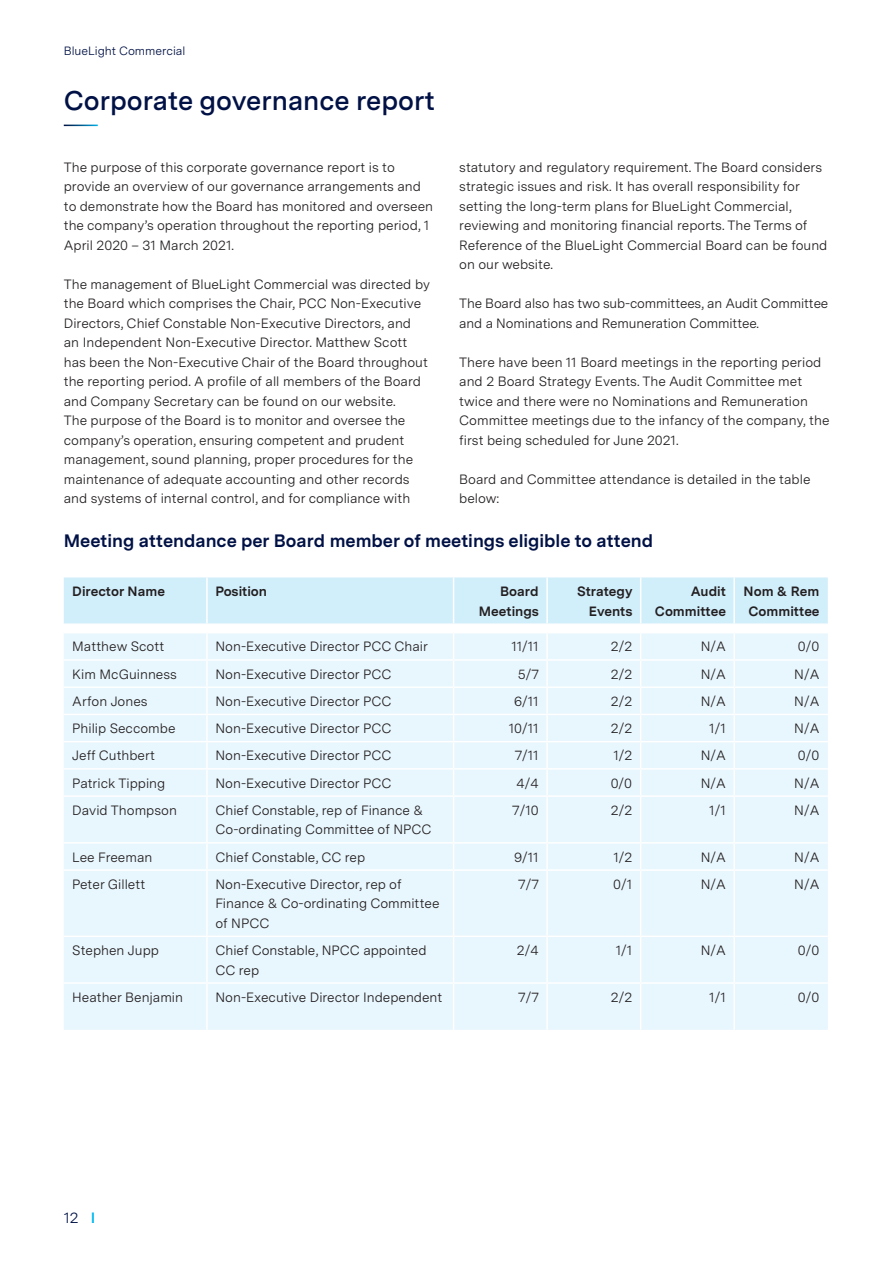
<style>
.page{position:relative;width:893px;height:1263px;background:#fff}
.page>*{position:absolute;margin:0;border:0;box-sizing:border-box;transform-origin:0 0}
.t1{font:600 27px "Messina Sans";color:#001145}
.t2{font:700 18px "Messina Sans";color:#001145}
.t3{font:15px "Messina Sans";color:#001145}
.t4{font:13.5px/19.5px "Messina Sans";color:#231f20}
.t5{font:700 13.5px/19.5px "Messina Sans";color:#231f20;text-align:right}
.t6{font:12px "Messina Sans";color:#001145}
.s1{font-weight:700;color:#00baf1}
</style>
<div class="page">
<div style="left:64px;top:797px;width:764px;height:233px;background:#e8f6fd"></div>
<svg style="left:64px;top:577px;width:764px;height:218px"></svg>
<hr style="left:734px;top:768px;width:94px;height:2px;background:#fff">
<hr style="left:733px;top:770px;width:2px;height:25px;background:#fff">
<hr style="left:206px;top:797px;width:2px;height:45px;background:#fff">
<hr style="left:453px;top:797px;width:1px;height:45px;background:#fff">
<hr style="left:546px;top:797px;width:2px;height:45px;background:#fff">
<hr style="left:640px;top:797px;width:1px;height:45px;background:#fff">
<hr style="left:733px;top:797px;width:2px;height:45px;background:#fff">
<hr style="left:64px;top:842px;width:143px;height:1px;background:#fff">
<hr style="left:207px;top:842px;width:247px;height:1px;background:#fff">
<hr style="left:206px;top:843px;width:2px;height:26px;background:#fff">
<hr style="left:454px;top:842px;width:93px;height:1px;background:#fff">
<svg style="left:453px;top:843px;width:1px;height:26px"></svg>
<hr style="left:547px;top:842px;width:94px;height:1px;background:#fff">
<hr style="left:546px;top:843px;width:2px;height:26px;background:#fff">
<hr style="left:641px;top:842px;width:93px;height:1px;background:#fff">
<svg style="left:640px;top:843px;width:1px;height:26px"></svg>
<hr style="left:734px;top:842px;width:94px;height:1px;background:#fff">
<hr style="left:733px;top:843px;width:2px;height:26px;background:#fff">
<hr style="left:64px;top:869px;width:143px;height:2px;background:#fff">
<hr style="left:207px;top:869px;width:247px;height:2px;background:#fff">
<hr style="left:206px;top:871px;width:2px;height:64px;background:#fff">
<hr style="left:454px;top:869px;width:93px;height:2px;background:#fff">
<hr style="left:453px;top:871px;width:1px;height:64px;background:#fff">
<hr style="left:547px;top:869px;width:94px;height:2px;background:#fff">
<hr style="left:546px;top:871px;width:2px;height:64px;background:#fff">
<hr style="left:641px;top:869px;width:93px;height:2px;background:#fff">
<hr style="left:640px;top:871px;width:1px;height:64px;background:#fff">
<hr style="left:734px;top:869px;width:94px;height:2px;background:#fff">
<hr style="left:733px;top:871px;width:2px;height:64px;background:#fff">
<hr style="left:64px;top:935px;width:143px;height:2px;background:#fff">
<hr style="left:207px;top:935px;width:247px;height:2px;background:#fff">
<hr style="left:206px;top:937px;width:2px;height:45px;background:#fff">
<hr style="left:454px;top:935px;width:93px;height:2px;background:#fff">
<hr style="left:453px;top:937px;width:1px;height:45px;background:#fff">
<hr style="left:547px;top:935px;width:94px;height:2px;background:#fff">
<hr style="left:546px;top:937px;width:2px;height:45px;background:#fff">
<hr style="left:641px;top:935px;width:93px;height:2px;background:#fff">
<hr style="left:640px;top:937px;width:1px;height:45px;background:#fff">
<hr style="left:734px;top:935px;width:94px;height:2px;background:#fff">
<hr style="left:733px;top:937px;width:2px;height:45px;background:#fff">
<hr style="left:64px;top:982px;width:143px;height:2px;background:#fff">
<hr style="left:207px;top:982px;width:247px;height:2px;background:#fff">
<hr style="left:206px;top:984px;width:2px;height:46px;background:#fff">
<hr style="left:454px;top:982px;width:93px;height:2px;background:#fff">
<hr style="left:453px;top:984px;width:1px;height:46px;background:#fff">
<hr style="left:547px;top:982px;width:94px;height:2px;background:#fff">
<hr style="left:546px;top:984px;width:2px;height:46px;background:#fff">
<hr style="left:641px;top:982px;width:93px;height:2px;background:#fff">
<hr style="left:640px;top:984px;width:1px;height:46px;background:#fff">
<hr style="left:734px;top:982px;width:94px;height:2px;background:#fff">
<hr style="left:733px;top:984px;width:2px;height:46px;background:#fff">
<p class="t6" style="left:64px;top:42px;width:123px">BlueLight Commercial</p>
<p class="t1" style="left:64px;top:80px;width:373px">Corporate governance report</p>
<p class="t4" style="left:64px;top:157px;width:371px">The purpose of this corporate governance report is to provide an overview of our governance arrangements and to demonstrate how the Board has monitored and overseen the company’s operation throughout the reporting period, 1<br>April 2020 – 31 March 2021.</p>
<p class="t4" style="left:64px;top:274px;width:368px">The management of BlueLight Commercial was directed by the Board which comprises the Chair, PCC Non-Executive Directors, Chief Constable Non-Executive Directors, and<br>an Independent Non-Executive Director. Matthew Scott has been the Non-Executive Chair of the Board throughout the reporting period. A profile of all members of the Board and Company Secretary can be found on our website.<br>The purpose of the Board is to monitor and oversee the company’s operation, ensuring competent and prudent management, sound planning, proper procedures for the maintenance of adequate accounting and other records and systems of internal control, and for compliance with</p>
<p class="t4" style="left:459px;top:157px;width:370px">statutory and regulatory requirement. The Board considers strategic issues and risk. It has overall responsibility for setting the long-term plans for BlueLight Commercial, reviewing and monitoring financial reports. The Terms of Reference of the BlueLight Commercial Board can be found on our website.</p>
<p class="t4" style="left:459px;top:293px;width:371px">The Board also has two sub-committees, an Audit Committee and a Nominations and Remuneration Committee.</p>
<p class="t4" style="left:459px;top:352px;width:372px">There have been 11 Board meetings in the reporting period and 2 Board Strategy Events. The Audit Committee met twice and there were no Nominations and Remuneration Committee meetings due to the infancy of the company, the first being scheduled for June 2021.</p>
<p class="t4" style="left:459px;top:469px;width:353px">Board and Committee attendance is detailed in the table below:</p>
<p class="t2" style="left:64px;top:527px;width:591px">Meeting attendance per Board member of meetings eligible to attend</p>
<p class="t5" style="left:72px;top:581px;width:94px">Director Name</p>
<p class="t5" style="left:215px;top:581px;width:53px">Position</p>
<p class="t5" style="left:479px;top:581px;width:61px">Board<br>Meetings</p>
<p class="t5" style="left:577px;top:581px;width:57px">Strategy<br>Events</p>
<p class="t5" style="left:655px;top:581px;width:73px">Audit<br>Committee</p>
<p class="t5" style="left:744px;top:581px;width:77px;text-align:center">Nom &amp; Rem<br>Committee</p>
<p class="t4" style="left:72px;top:637px;width:94px">Matthew Scott</p>
<p class="t4" style="left:215px;top:637px;width:214px">Non-Executive Director PCC Chair</p>
<p class="t4" style="left:511px;top:637px;width:29px">11/11</p>
<p class="t4" style="left:611px;top:637px;width:23px">2/2</p>
<p class="t4" style="left:701px;top:637px;width:27px">N/A</p>
<p class="t4" style="left:798px;top:637px;width:23px">0/0</p>
<p class="t4" style="left:72px;top:664px;width:106px">Kim McGuinness</p>
<p class="t4" style="left:215px;top:664px;width:178px">Non-Executive Director PCC</p>
<p class="t4" style="left:518px;top:664px;width:23px">5/7</p>
<p class="t4" style="left:611px;top:664px;width:23px">2/2</p>
<p class="t4" style="left:701px;top:664px;width:27px">N/A</p>
<p class="t4" style="left:794px;top:664px;width:27px">N/A</p>
<p class="t4" style="left:72px;top:691px;width:77px">Arfon Jones</p>
<p class="t4" style="left:215px;top:691px;width:178px">Non-Executive Director PCC</p>
<p class="t4" style="left:514px;top:691px;width:26px">6/11</p>
<p class="t4" style="left:611px;top:691px;width:23px">2/2</p>
<p class="t4" style="left:701px;top:691px;width:27px">N/A</p>
<p class="t4" style="left:794px;top:691px;width:27px">N/A</p>
<p class="t4" style="left:72px;top:718px;width:105px">Philip Seccombe</p>
<p class="t4" style="left:215px;top:718px;width:178px">Non-Executive Director PCC</p>
<p class="t4" style="left:509px;top:718px;width:31px">10/11</p>
<p class="t4" style="left:611px;top:718px;width:23px">2/2</p>
<p class="t4" style="left:709px;top:718px;width:18px">1/1</p>
<p class="t4" style="left:794px;top:718px;width:27px">N/A</p>
<p class="t4" style="left:72px;top:745px;width:84px">Jeff Cuthbert</p>
<p class="t4" style="left:215px;top:745px;width:178px">Non-Executive Director PCC</p>
<p class="t4" style="left:515px;top:745px;width:25px">7/11</p>
<p class="t4" style="left:613px;top:745px;width:20px">1/2</p>
<p class="t4" style="left:701px;top:745px;width:27px">N/A</p>
<p class="t4" style="left:798px;top:745px;width:23px">0/0</p>
<p class="t4" style="left:72px;top:773px;width:94px">Patrick Tipping</p>
<p class="t4" style="left:215px;top:773px;width:178px">Non-Executive Director PCC</p>
<p class="t4" style="left:517px;top:773px;width:24px">4/4</p>
<p class="t4" style="left:611px;top:773px;width:23px">0/0</p>
<p class="t4" style="left:701px;top:773px;width:27px">N/A</p>
<p class="t4" style="left:794px;top:773px;width:27px">N/A</p>
<p class="t4" style="left:72px;top:800px;width:106px">David Thompson</p>
<p class="t4" style="left:215px;top:800px;width:218px">Chief Constable, rep of Finance &amp;<br>Co-ordinating Committee of NPCC</p>
<p class="t4" style="left:512px;top:800px;width:28px">7/10</p>
<p class="t4" style="left:611px;top:800px;width:23px">2/2</p>
<p class="t4" style="left:709px;top:800px;width:18px">1/1</p>
<p class="t4" style="left:794px;top:800px;width:27px">N/A</p>
<p class="t4" style="left:72px;top:847px;width:82px">Lee Freeman</p>
<p class="t4" style="left:215px;top:847px;width:151px">Chief Constable, CC rep</p>
<p class="t4" style="left:514px;top:847px;width:26px">9/11</p>
<p class="t4" style="left:613px;top:847px;width:20px">1/2</p>
<p class="t4" style="left:701px;top:847px;width:27px">N/A</p>
<p class="t4" style="left:794px;top:847px;width:27px">N/A</p>
<p class="t4" style="left:72px;top:874px;width:75px">Peter Gillett</p>
<p class="t4" style="left:215px;top:874px;width:226px">Non-Executive Director, rep of<br>Finance &amp; Co-ordinating Committee of NPCC</p>
<p class="t4" style="left:518px;top:874px;width:22px">7/7</p>
<p class="t4" style="left:613px;top:874px;width:20px">0/1</p>
<p class="t4" style="left:701px;top:874px;width:27px">N/A</p>
<p class="t4" style="left:794px;top:874px;width:27px">N/A</p>
<p class="t4" style="left:72px;top:940px;width:88px">Stephen Jupp</p>
<p class="t4" style="left:215px;top:940px;width:213px">Chief Constable, NPCC appointed<br>CC rep</p>
<p class="t4" style="left:517px;top:940px;width:23px">2/4</p>
<p class="t4" style="left:616px;top:940px;width:18px">1/1</p>
<p class="t4" style="left:701px;top:940px;width:27px">N/A</p>
<p class="t4" style="left:798px;top:940px;width:23px">0/0</p>
<p class="t4" style="left:72px;top:987px;width:112px">Heather Benjamin</p>
<p class="t4" style="left:215px;top:987px;width:228px">Non-Executive Director Independent</p>
<p class="t4" style="left:518px;top:987px;width:22px">7/7</p>
<p class="t4" style="left:611px;top:987px;width:23px">2/2</p>
<p class="t4" style="left:709px;top:987px;width:18px">1/1</p>
<p class="t4" style="left:798px;top:987px;width:23px">0/0</p>
<p class="t3" style="left:64px;top:1207px;width:33px">12 <span class="s1">I</span></p>
</div>
